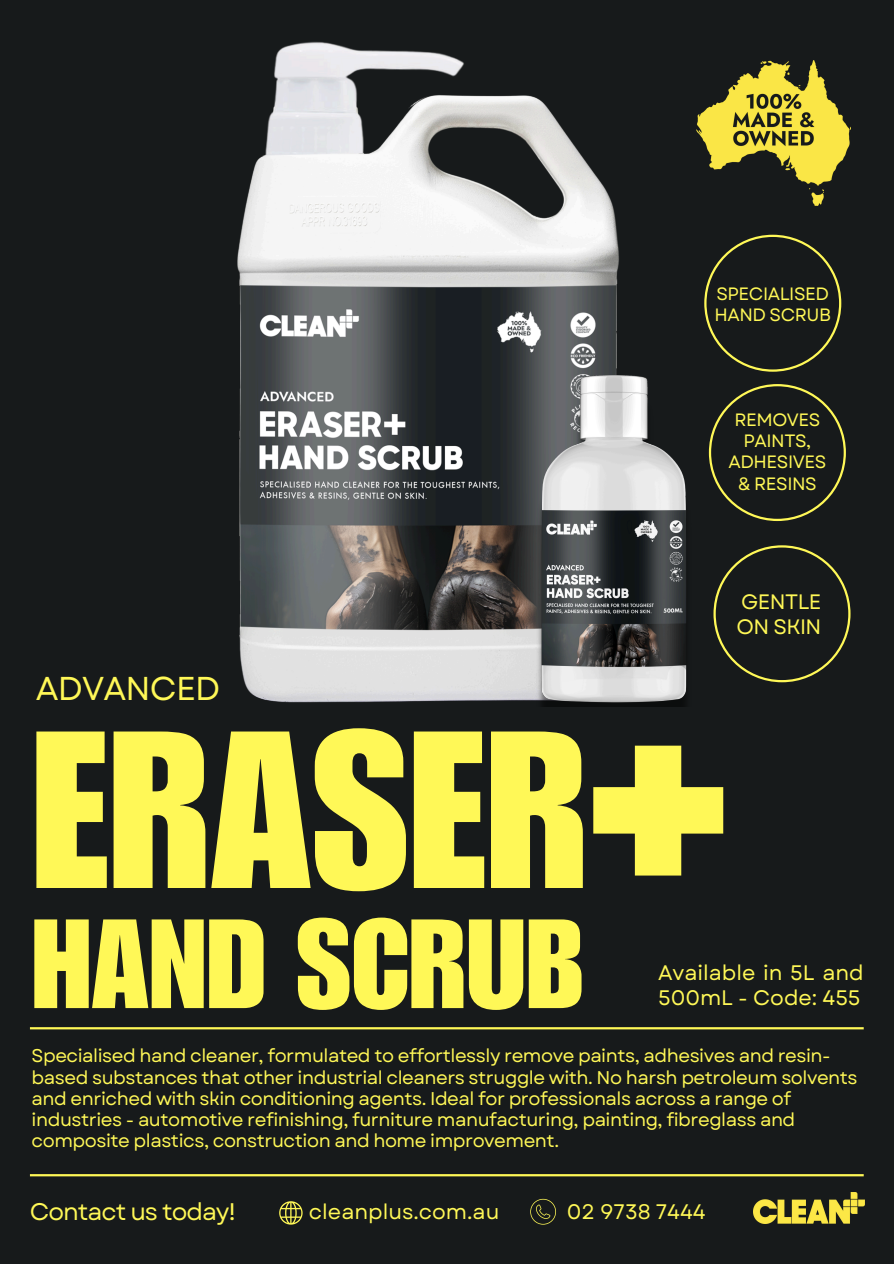
<style>
.page{position:relative;width:894px;height:1264px;background:#fff}
.page>*{position:absolute;margin:0;border:0;box-sizing:border-box;transform-origin:0 0}
.t1{font:411px "Anton";color:#fff857}
.t2{font:219px "Impact LT Std";color:#fff857}
.t3{font:124.05px "Impact LT Std";color:#fff857}
.t4{font:33px "Garet";letter-spacing:-.025em;color:#fff857}
.t5{font:24px "Garet";letter-spacing:-.04em;color:#fff857}
.t6{font:21px/24.8px "Garet";color:#fff857}
.t7{font:20.85px/24.8px "Garet";letter-spacing:-.025em;color:#fff857}
.t8{font:18.45px/21.1px "Garet";letter-spacing:-.025em;color:#fff857}
.t9{font:17.85px/21.3px "Garet";letter-spacing:-.025em;color:#fff857}
</style>
<div class="page">
<div style="left:0;top:0;width:893px;height:1263px;background:#171a1b"></div>
<hr style="left:30px;top:1027px;width:833px;height:2px;background:#fff857">
<hr style="left:30px;top:1174px;width:833px;height:2px;background:#fff857">
<svg style="left:279px;top:1201px;width:23px;height:23px"></svg>
<img style="left:237px;top:95px;width:382px;height:608px">
<img style="left:535px;top:368px;width:152px;height:339px">
<svg style="left:530px;top:1198px;width:26px;height:26px"></svg>
<svg style="left:704px;top:235px;width:137px;height:137px"></svg>
<svg style="left:708px;top:384px;width:137px;height:137px"></svg>
<svg style="left:713px;top:545px;width:137px;height:137px"></svg>
<img style="left:696px;top:61px;width:154px;height:145px">
<img style="left:753px;top:1192px;width:110px;height:31px">
<img style="left:243px;top:41px;width:238px;height:114px">
<p class="t9" style="left:714px;top:283px;width:118px">SPECIALISED<br>HAND SCRUB</p>
<p class="t9" style="left:728px;top:409px;width:99px;text-align:center">REMOVES<br>PAINTS,<br>ADHESIVES &amp; RESINS</p>
<h6 class="t7" style="left:736px;top:589px;width:87px">GENTLE<br>ON SKIN</h6>
<h2 class="t4" style="left:36px;top:665px;width:186px">ADVANCED</h2>
<p class="t2" style="left:32px;top:731px;width:557px">ERASER</p>
<p class="t3" style="left:32px;top:919px;width:553px">HAND SCRUB</p>
<h1 class="t1" style="left:585px;top:468px;width:147px">+</h1>
<h5 class="t6" style="left:658px;top:960px;width:207px">Available in 5L and<br>500mL - Code: 455</h5>
<p class="t8" style="left:32px;top:1045px;width:827px">Specialised hand cleaner, formulated to effortlessly remove paints, adhesives and resin&shy;based substances that other industrial cleaners struggle with. No harsh petroleum solvents and enriched with skin conditioning agents. Ideal for professionals across a range of industries - automotive refinishing, furniture manufacturing, painting, fibreglass and composite plastics, construction and home improvement.</p>
<h6 class="t5" style="left:30px;top:1194px;width:207px">Contact us today!</h6>
<h4 class="t6" style="left:309px;top:1198px;width:192px">cleanplus.com.au</h4>
<p class="t6" style="left:566px;top:1198px;width:140px">02 9738 7444</p>
</div>
